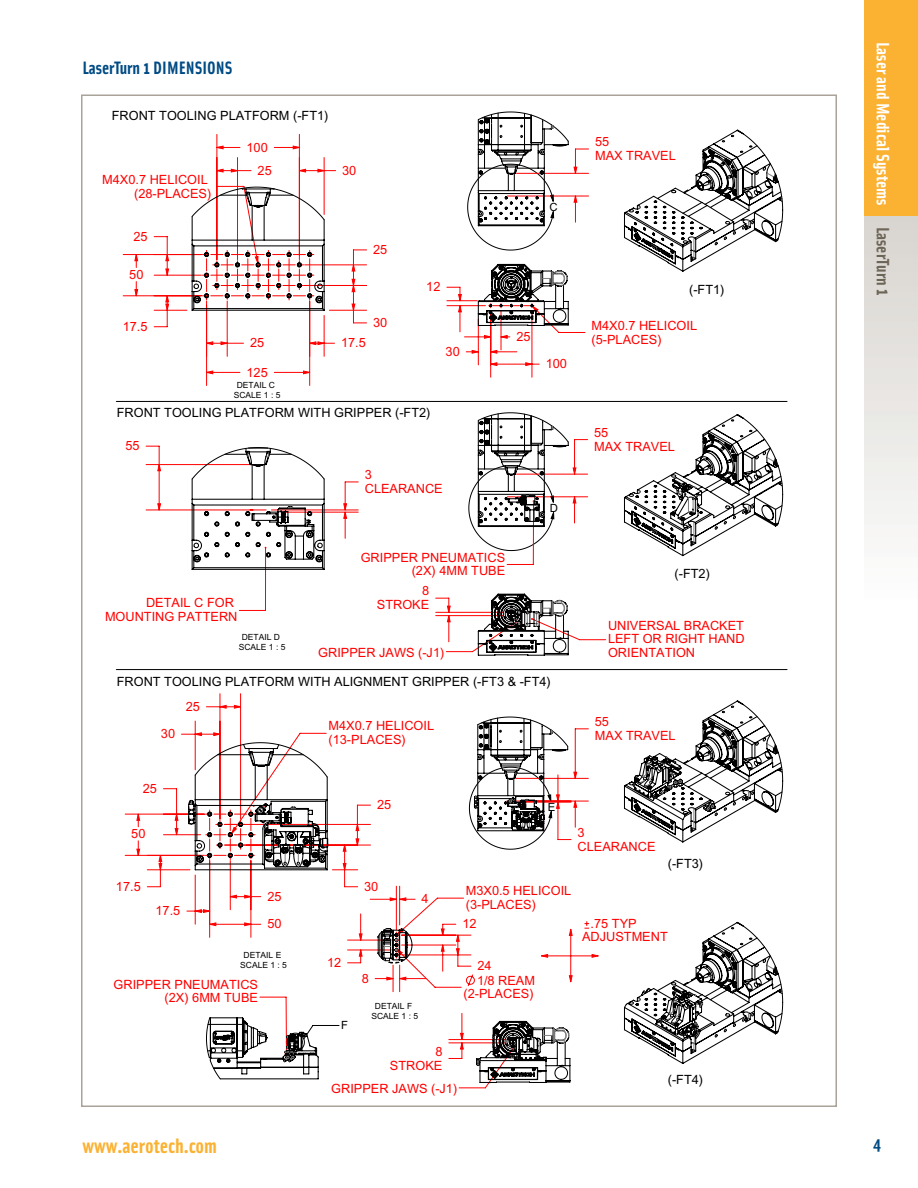
<style>
.page{position:relative;width:918px;height:1188px;background:#fff}
.page>*{position:absolute;margin:0;border:0;box-sizing:border-box;transform-origin:0 0}
.t1{font:700 21px "Solex OT";color:#fbb131}
.t2{font:700 18px "Solex OT";color:#fff}
.Page_Headers{font:700 18px "Solex OT";color:#004b84}
.t3{font:700 18px "Solex OT";color:#6d6658}
.t4{font:12.75px/13.4px "Arial";color:#f00}
.t5{font:12.75px "Arial";color:#000}
.t6{font:11.4px "Arial";color:#000}
.t7{font:8.55px/10.4px "Arial";color:#000;text-align:center}
</style>
<div class="page">
<div style="left:864px;top:216px;width:54px;height:392px;background:linear-gradient(to bottom,#d7d4ce,#fdfefe)"></div>
<div style="left:864px;top:0;width:54px;height:216px;background:#fbb131"></div>
<hr style="left:116px;top:401px;width:671px;height:1px;background:#000">
<hr style="left:116px;top:669px;width:671px;height:1px;background:#000">
<svg style="left:147px;top:855px;width:12px;height:32px"></svg>
<svg style="left:135px;top:146px;width:403px;height:709px"></svg>
<svg style="left:159px;top:705px;width:304px;height:344px"></svg>
<svg style="left:624px;top:129px;width:160px;height:143px"></svg>
<svg style="left:624px;top:414px;width:160px;height:143px"></svg>
<svg style="left:624px;top:700px;width:160px;height:143px"></svg>
<svg style="left:624px;top:921px;width:160px;height:143px"></svg>
<svg style="left:475px;top:1020px;width:96px;height:63px"></svg>
<svg style="left:473px;top:111px;width:116px;height:721px"></svg>
<svg style="left:206px;top:1016px;width:134px;height:64px"></svg>
<svg style="left:375px;top:928px;width:51px;height:64px"></svg>
<svg style="left:191px;top:186px;width:135px;height:126px"></svg>
<svg style="left:191px;top:447px;width:135px;height:124px"></svg>
<svg style="left:187px;top:742px;width:184px;height:145px"></svg>
<p class="Page_Headers" style="left:82px;top:56px;width:152px">LaserTurn 1 DIMENSIONS</p>
<p class="t5" style="left:112px;top:108px;width:218px">FRONT TOOLING PLATFORM (-FT1)</p>
<p class="t4" style="left:102px;top:172px;width:107px">M4X0.7 HELICOIL</p>
<p class="t4" style="left:134px;top:186px;width:79px">(28-PLACES)</p>
<p class="t4" style="left:134px;top:230px;width:16px">25</p>
<p class="t4" style="left:129px;top:267px;width:16px">50</p>
<p class="t4" style="left:123px;top:320px;width:26px">17.5</p>
<p class="t4" style="left:247px;top:140px;width:23px">100</p>
<p class="t4" style="left:258px;top:164px;width:16px">25</p>
<p class="t4" style="left:250px;top:336px;width:16px">25</p>
<p class="t4" style="left:247px;top:365px;width:23px">125</p>
<p class="t7" style="left:234px;top:380px;width:48px">DETAIL C<br>SCALE 1 : 5</p>
<p class="t4" style="left:342px;top:164px;width:16px">30</p>
<p class="t4" style="left:373px;top:243px;width:16px">25</p>
<p class="t4" style="left:341px;top:336px;width:26px">17.5</p>
<p class="t4" style="left:373px;top:316px;width:16px">30</p>
<p class="t4" style="left:426px;top:280px;width:16px">12</p>
<p class="t4" style="left:446px;top:345px;width:16px">30</p>
<p class="t5" style="left:117px;top:405px;width:315px">FRONT TOOLING PLATFORM WITH GRIPPER (-FT2)</p>
<p class="t4" style="left:125px;top:439px;width:16px">55</p>
<p class="t4" style="left:365px;top:467px;width:79px;line-height:14.1px">3<br>CLEARANCE</p>
<p class="t4" style="left:516px;top:330px;width:16px">25</p>
<p class="t4" style="left:361px;top:550px;width:146px;text-align:right">GRIPPER PNEUMATICS (2X) 4MM TUBE</p>
<p class="t6" style="left:550px;top:201px;width:10px">C</p>
<p class="t4" style="left:546px;top:357px;width:23px">100</p>
<p class="t6" style="left:550px;top:502px;width:10px">D</p>
<p class="t4" style="left:595px;top:135px;width:82px;line-height:14.1px">55<br>MAX TRAVEL</p>
<p class="t5" style="left:689px;top:282px;width:37px">(-FT1)</p>
<p class="t4" style="left:592px;top:318px;width:107px">M4X0.7 HELICOIL</p>
<p class="t4" style="left:592px;top:332px;width:72px">(5-PLACES)</p>
<p class="t4" style="left:594px;top:425px;width:82px;line-height:14.1px">55<br>MAX TRAVEL</p>
<p class="t5" style="left:675px;top:566px;width:37px">(-FT2)</p>
<p class="t4" style="left:105px;top:596px;width:134px;text-align:right">DETAIL C FOR<br>MOUNTING PATTERN</p>
<p class="t7" style="left:239px;top:631px;width:48px">DETAIL D<br>SCALE 1 : 5</p>
<p class="t4" style="left:377px;top:584px;width:54px;line-height:14.1px;text-align:right">8<br>STROKE</p>
<p class="t4" style="left:608px;top:619px;width:138px">UNIVERSAL BRACKET<br>LEFT OR RIGHT HAND</p>
<p class="t4" style="left:318px;top:646px;width:128px">GRIPPER JAWS (-J1)</p>
<p class="t4" style="left:608px;top:646px;width:89px">ORIENTATION</p>
<p class="t5" style="left:117px;top:674px;width:436px">FRONT TOOLING PLATFORM WITH ALIGNMENT GRIPPER (-FT3 &amp; -FT4)</p>
<p class="t4" style="left:161px;top:727px;width:16px">30</p>
<p class="t4" style="left:186px;top:700px;width:16px">25</p>
<p class="t4" style="left:143px;top:782px;width:16px">25</p>
<p class="t4" style="left:131px;top:827px;width:16px">50</p>
<p class="t4" style="left:116px;top:880px;width:26px">17.5</p>
<p class="t4" style="left:156px;top:904px;width:26px">17.5</p>
<p class="t4" style="left:267px;top:890px;width:16px">25</p>
<p class="t4" style="left:267px;top:917px;width:16px">50</p>
<p class="t7" style="left:240px;top:950px;width:48px">DETAIL E<br>SCALE 1 : 5</p>
<p class="t4" style="left:114px;top:978px;width:146px;text-align:right">GRIPPER PNEUMATICS (2X) 6MM TUBE</p>
<p class="t4" style="left:329px;top:719px;width:107px">M4X0.7 HELICOIL (13-PLACES)</p>
<p class="t4" style="left:595px;top:714px;width:82px;line-height:14.1px">55<br>MAX TRAVEL</p>
<p class="t4" style="left:377px;top:798px;width:16px">25</p>
<p class="t6" style="left:548px;top:801px;width:9px">E</p>
<p class="t4" style="left:578px;top:825px;width:79px;line-height:14.1px">3<br>CLEARANCE</p>
<p class="t5" style="left:668px;top:856px;width:37px">(-FT3)</p>
<p class="t4" style="left:364px;top:880px;width:16px">30</p>
<p class="t4" style="left:422px;top:892px;width:9px">4</p>
<p class="t4" style="left:466px;top:884px;width:107px">M3X0.5 HELICOIL (3-PLACES)</p>
<p class="t4" style="left:462px;top:917px;width:16px">12</p>
<p class="t4" style="left:582px;top:917px;width:87px;text-indent:9px">.75 TYP<br>ADJUSTMENT</p>
<p class="t4" style="left:327px;top:956px;width:16px">12</p>
<p class="t4" style="left:478px;top:959px;width:16px">24</p>
<p class="t6" style="left:341px;top:1019px;width:8px">F</p>
<p class="t4" style="left:362px;top:972px;width:9px">8</p>
<p class="t7" style="left:371px;top:1000px;width:48px">DETAIL F<br>SCALE 1 : 5</p>
<p class="t4" style="left:463px;top:973px;width:73px;text-align:right">1/8 REAM (2-PLACES)</p>
<p class="t4" style="left:390px;top:1044px;width:54px;line-height:14.1px;text-align:right">8<br>STROKE</p>
<p class="t4" style="left:331px;top:1082px;width:128px">GRIPPER JAWS (-J1)</p>
<p class="t5" style="left:668px;top:1072px;width:37px">(-FT4)</p>
<p class="t2" style="left:895px;top:42px;width:165px;rotate:90deg">Laser and Medical Systems</p>
<p class="t3" style="left:895px;top:227px;width:70px;rotate:90deg">LaserTurn 1</p>
<p class="t1" style="left:82px;top:1132px;width:136px">www.aerotech.com</p>
<p class="Page_Headers" style="left:874px;top:1132px;width:9px">4</p>
</div>
